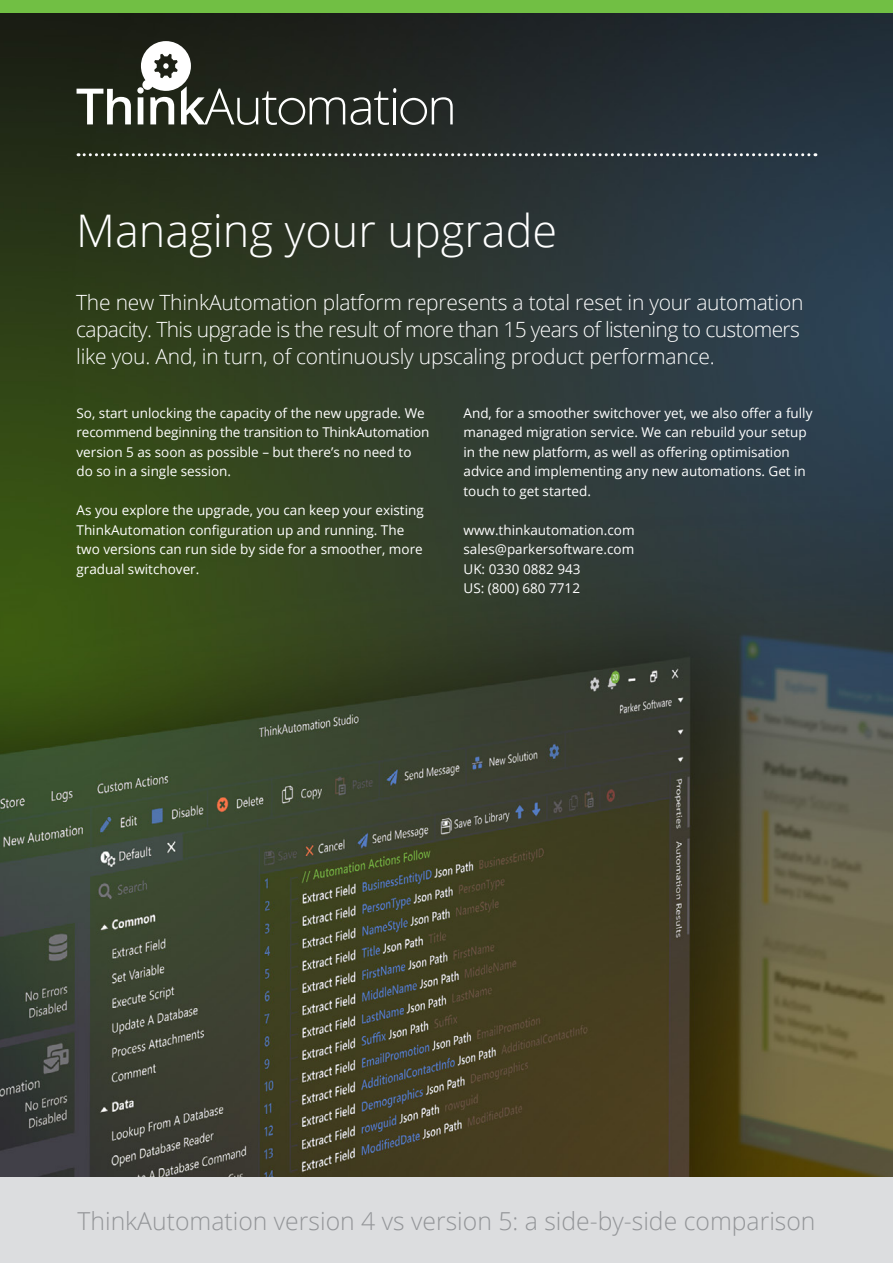
<style>
.page{position:relative;width:893px;height:1263px;background:#fff}
.page>*{position:absolute;margin:0;border:0;box-sizing:border-box;transform-origin:0 0}
.t1{font:300 45px "Open Sans";color:#fff}
.t2{font:300 24.75px "Open Sans";color:#939598}
.t3{font:300 21px/27px "Open Sans";letter-spacing:-.01em;color:#fff}
.t4{font:13.5px/19.5px "Open Sans";color:#fff}
</style>
<div class="page">
<img style="left:0;top:13px;width:893px;height:1165px">
<div style="left:0;top:1178px;width:893px;height:85px;background:#dcdddf"></div>
<div style="left:0;top:0;width:893px;height:13px;background:#71bf44"></div>
<svg style="left:78px;top:153px;width:731px;height:3px"></svg>
<svg style="left:310px;top:97px;width:35px;height:27px"></svg>
<svg style="left:351px;top:88px;width:45px;height:37px"></svg>
<svg style="left:432px;top:97px;width:21px;height:27px"></svg>
<div style="left:279px;top:98px;width:26px;height:27px;border:2px solid #fff;border-radius:50%"></div>
<div style="left:400px;top:98px;width:27px;height:27px;border:2px solid #fff;border-radius:50%"></div>
<svg style="left:77px;top:41px;width:200px;height:84px"></svg>
<p class="t1" style="left:76px;top:200px;width:483px">Managing your upgrade</p>
<p class="t3" style="left:76px;top:288px;width:729px">The new ThinkAutomation platform represents a total reset in your automation capacity. This upgrade is the result of more than 15 years of listening to customers like you. And, in turn, of continuously upscaling product performance.</p>
<p class="t4" style="left:77px;top:402px;width:354px">So, start unlocking the capacity of the new upgrade. We recommend beginning the transition to ThinkAutomation version 5 as soon as possible – but there’s no need to do so in a single session.</p>
<p class="t4" style="left:77px;top:500px;width:349px">As you explore the upgrade, you can keep your existing ThinkAutomation configuration up and running. The two versions can run side by side for a smoother, more gradual switchover.</p>
<p class="t4" style="left:463px;top:402px;width:350px">And, for a smoother switchover yet, we also offer a fully managed migration service. We can rebuild your setup in the new platform, as well as offering optimisation advice and implementing any new automations. Get in touch to get started.</p>
<p class="t4" style="left:463px;top:519px;width:173px">www.thinkautomation.com</p>
<p class="t4" style="left:463px;top:539px;width:172px">sales@parkersoftware.com</p>
<p class="t4" style="left:463px;top:558px;width:119px">UK: 0330 0882 943</p>
<p class="t4" style="left:463px;top:578px;width:118px">US: (800) 680 7712</p>
<p class="t2" style="left:78px;top:1204px;width:739px">ThinkAutomation version 4 vs version 5: a side-by-side comparison</p>
</div>
